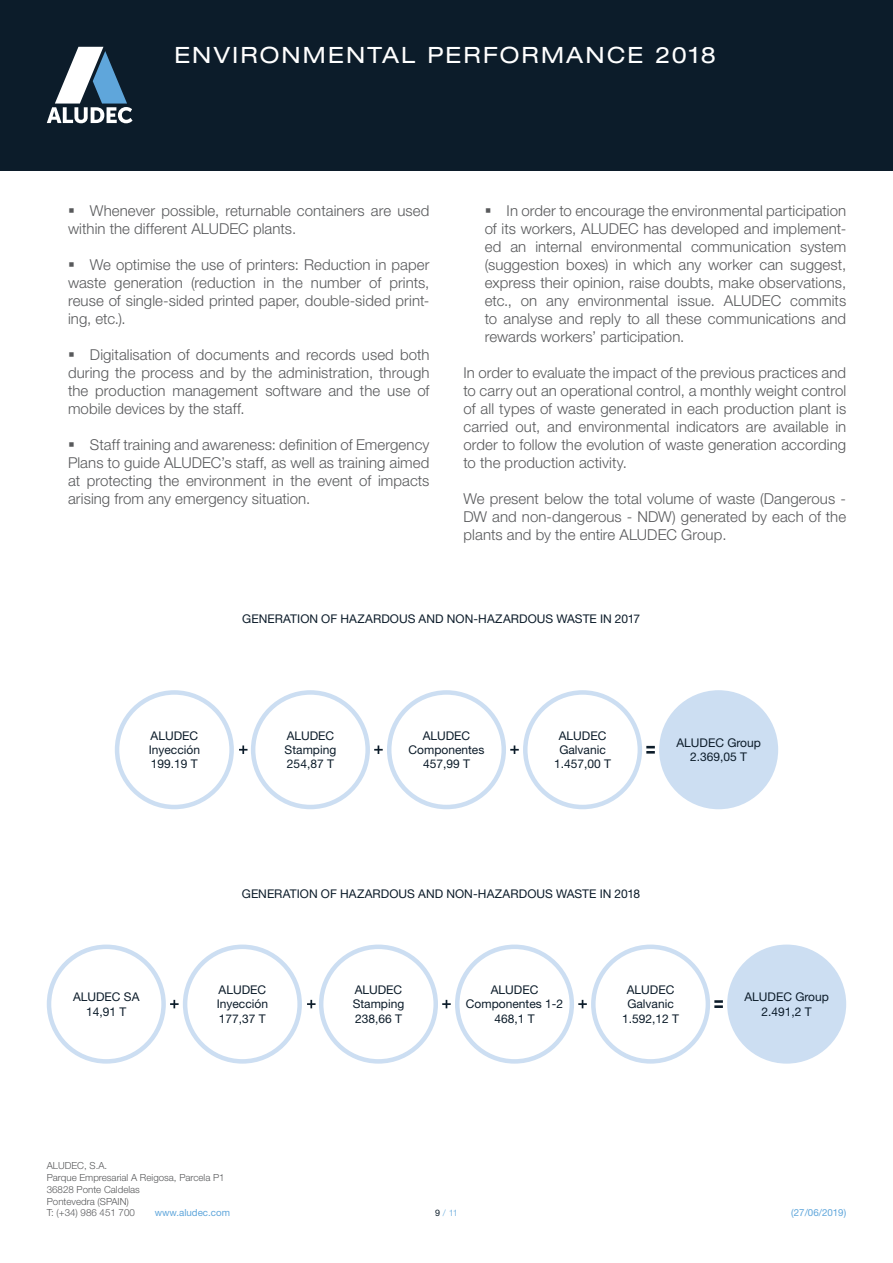
<style>
.page{position:relative;width:893px;height:1263px;background:#fff}
.page>*{position:absolute;margin:0;border:0;box-sizing:border-box;transform-origin:0 0}
.TÍTULO_DOC{font:expanded 22.5px "Helvetica Neue LT Std";letter-spacing:.1em;color:#fff}
.BodyCopy_GRIS_OSCURO{font:300 15px/18px "Helvetica Neue LT Std";letter-spacing:.005em;color:#58595b;text-align:justify}
.t1{font:12px/14.4px "Helvetica Neue LT Std";color:#0c1c2a;text-align:center}
.t2{font:300 9.75px/11.7px "Helvetica Neue LT Std";color:#58595b}
.t3{font:9.75px "Helvetica Neue LT Std";color:#5fa6db}
.t4{font:300 9px "Helvetica Neue LT Std";color:#5fa6db}
.s1{font-weight:400;color:#0c1c2a}
</style>
<div class="page">
<div style="left:0;top:0;width:893px;height:170px;background:#0c1c2a"></div>
<svg style="left:47px;top:47px;width:86px;height:76px"></svg>
<div style="left:659px;top:690px;width:119px;height:119px;background:#ccdef2;border-radius:50%"></div>
<div style="left:251px;top:690px;width:119px;height:119px;border:4px solid #ccdef2;border-radius:50%"></div>
<div style="left:387px;top:690px;width:119px;height:119px;border:4px solid #ccdef2;border-radius:50%"></div>
<div style="left:523px;top:690px;width:119px;height:119px;border:4px solid #ccdef2;border-radius:50%"></div>
<div style="left:115px;top:690px;width:119px;height:119px;border:4px solid #ccdef2;border-radius:50%"></div>
<svg style="left:510px;top:745px;width:9px;height:9px"></svg>
<svg style="left:374px;top:745px;width:9px;height:9px"></svg>
<svg style="left:239px;top:745px;width:8px;height:9px"></svg>
<svg style="left:646px;top:746px;width:9px;height:8px"></svg>
<div style="left:727px;top:944px;width:119px;height:120px;background:#ccdef2;border-radius:50%"></div>
<div style="left:319px;top:944px;width:119px;height:120px;border:4px solid #ccdef2;border-radius:50%"></div>
<div style="left:455px;top:944px;width:119px;height:120px;border:4px solid #ccdef2;border-radius:50%"></div>
<div style="left:47px;top:944px;width:119px;height:120px;border:4px solid #ccdef2;border-radius:50%"></div>
<div style="left:591px;top:944px;width:119px;height:120px;border:4px solid #ccdef2;border-radius:50%"></div>
<div style="left:183px;top:944px;width:119px;height:120px;border:4px solid #ccdef2;border-radius:50%"></div>
<svg style="left:578px;top:1000px;width:9px;height:8px"></svg>
<svg style="left:442px;top:1000px;width:9px;height:8px"></svg>
<svg style="left:307px;top:1000px;width:9px;height:8px"></svg>
<svg style="left:170px;top:1000px;width:9px;height:8px"></svg>
<svg style="left:714px;top:1000px;width:9px;height:8px"></svg>
<p class="TÍTULO_DOC" style="left:174px;top:41px;width:543px">ENVIRONMENTAL PERFORMANCE 2018</p>
<p class="BodyCopy_GRIS_OSCURO" style="left:68px;top:201px;width:363px;text-indent:22px">Whenever possible, returnable containers are used within the different ALUDEC plants.</p>
<p class="BodyCopy_GRIS_OSCURO" style="left:68px;top:255px;width:363px;text-indent:22px">We optimise the use of printers: Reduction in paper waste generation (reduction in the number of prints, reuse of single-sided printed paper, double-sided print&shy;ing, etc.).</p>
<p class="BodyCopy_GRIS_OSCURO" style="left:68px;top:345px;width:363px;text-indent:22px">Digitalisation of documents and records used both during the process and by the administration, through the production management software and the use of mobile devices by the staff.</p>
<p class="BodyCopy_GRIS_OSCURO" style="left:68px;top:435px;width:363px;text-indent:22px">Staff training and awareness: definition of Emergency Plans to guide ALUDEC’s staff, as well as training aimed at protecting the environment in the event of impacts arising from any emergency situation.</p>
<p class="BodyCopy_GRIS_OSCURO" style="left:485px;top:201px;width:363px;text-indent:22px">In order to encourage the environmental participation of its workers, ALUDEC has developed and implement&shy;ed an internal environmental communication system (suggestion boxes) in which any worker can suggest, express their opinion, raise doubts, make observations, etc., on any environmental issue. ALUDEC commits to analyse and reply to all these communications and rewards workers’ participation.</p>
<p class="BodyCopy_GRIS_OSCURO" style="left:463px;top:363px;width:384px">In order to evaluate the impact of the previous practices and to carry out an operational control, a monthly weight control of all types of waste generated in each production plant is carried out, and environmental indicators are available in order to follow the evolution of waste generation according to the production activity.</p>
<p class="BodyCopy_GRIS_OSCURO" style="left:463px;top:489px;width:384px">We present below the total volume of waste (Dangerous - DW and non-dangerous - NDW) generated by each of the plants and by the entire ALUDEC Group.</p>
<p class="t1" style="left:242px;top:611px;width:400px">GENERATION OF HAZARDOUS AND NON-HAZARDOUS WASTE IN 2017</p>
<p class="t1" style="left:149px;top:728px;width:53px;text-align:left">ALUDEC<br>Inyección<br>199.19 T</p>
<p class="t1" style="left:285px;top:728px;width:53px;text-align:left">ALUDEC<br>Stamping<br>254,87 T</p>
<p class="t1" style="left:409px;top:728px;width:77px">ALUDEC<br>Componentes<br>457,99 T</p>
<p class="t1" style="left:554px;top:728px;width:58px">ALUDEC<br>Galvanic<br>1.457,00 T</p>
<p class="t1" style="left:676px;top:735px;width:86px">ALUDEC Group<br>2.369,05 T</p>
<p class="t1" style="left:242px;top:886px;width:400px">GENERATION OF HAZARDOUS AND NON-HAZARDOUS WASTE IN 2018</p>
<p class="t1" style="left:73px;top:989px;width:68px">ALUDEC SA<br>14,91 T</p>
<p class="t1" style="left:217px;top:982px;width:53px;text-align:left">ALUDEC<br>Inyección<br>177,37 T</p>
<p class="t1" style="left:353px;top:982px;width:53px;text-align:left">ALUDEC<br>Stamping<br>238,66 T</p>
<p class="t1" style="left:622px;top:982px;width:58px">ALUDEC<br>Galvanic<br>1.592,12 T</p>
<p class="t1" style="left:466px;top:982px;width:99px">ALUDEC<br>Componentes 1-2<br>468,1 T</p>
<p class="t1" style="left:744px;top:989px;width:86px">ALUDEC Group<br>2.491,2 T</p>
<p class="t2" style="left:47px;top:1160px;width:179px">ALUDEC, S.A.<br>Parque Empresarial A Reigosa, Parcela P1<br>36828 Ponte Caldelas<br>Pontevedra (SPAIN)<br>T: (+34) 986 451 700</p>
<p class="t3" style="left:155px;top:1207px;width:77px">www.aludec.com</p>
<p class="t4" style="left:435px;top:1207px;width:24px"><span class="s1">9</span> / 11</p>
<p class="t3" style="left:791px;top:1207px;width:56px">(27/06/2019)</p>
</div>
